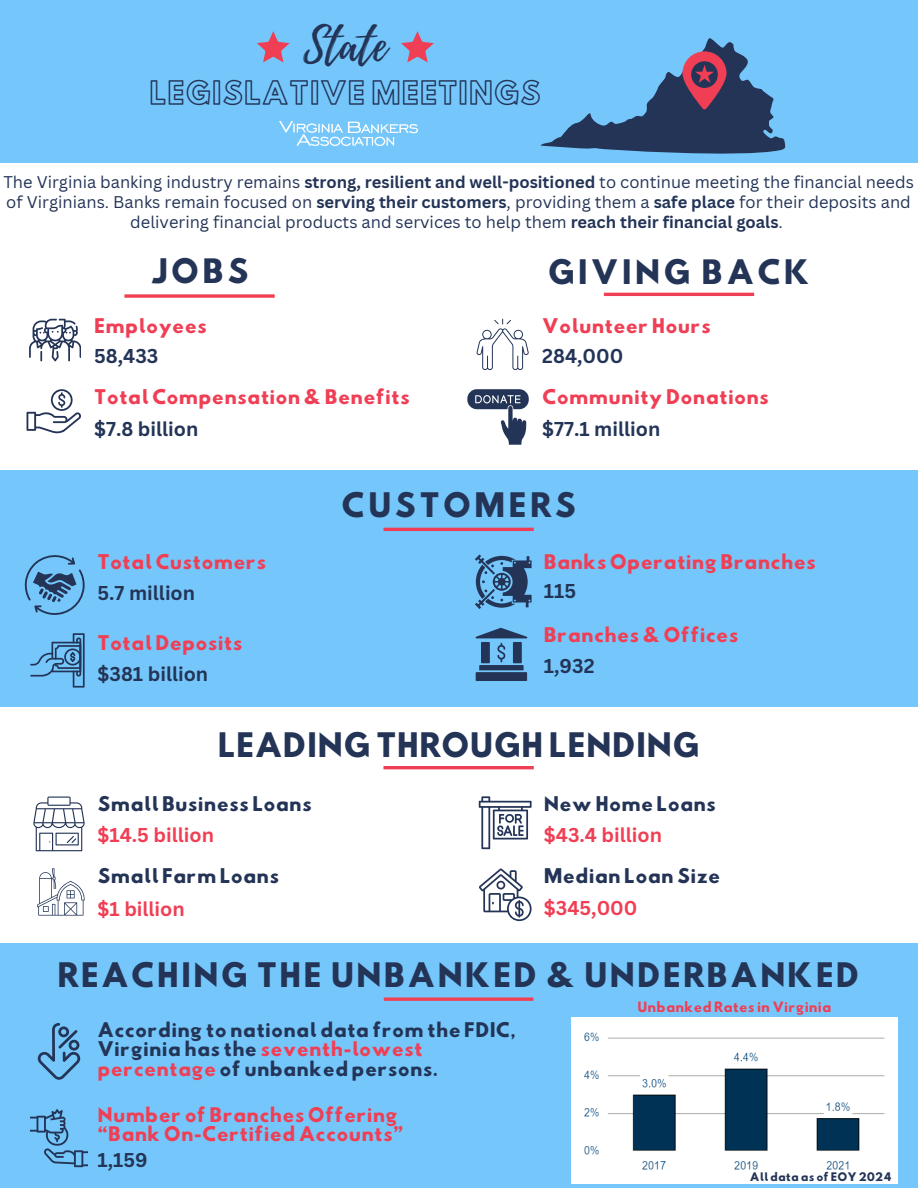
<style>
.page{position:relative;width:918px;height:1188px;background:#fff}
.page>*{position:absolute;margin:0;border:0;box-sizing:border-box;transform-origin:0 0}
.t1{font:44.85px "Playlist Script";color:#233457}
.t2{font:30px "Hussar Bd";letter-spacing:.065em;color:#233457}
.t3{font:30px "Hussar Bd";letter-spacing:.01em;color:#233457}
.t4{font:30px "Hussar Bd";letter-spacing:.1em;color:#233457}
.t5{font:27.9px "Hussar Ekologiczne 1";letter-spacing:.06em;color:#233457}
.t6{font:700 19.5px "Canva Sans";color:#233457}
.t7{font:700 19.5px "Canva Sans";color:#f03f55}
.t8{font:700 19.35px "Canva Sans";color:#233457}
.t9{font:18px/19px "Hussar Bd";letter-spacing:.01em;color:#f03f55}
.t10{font:18px "Hussar Bd";letter-spacing:.01em;color:#233457}
.t11{font:17.85px/19.2px "Hussar Bd";letter-spacing:.01em;color:#233457}
.t12{font:16.5px/20.2px "Canva Sans";color:#233457;text-align:center}
.t13{font:12.6px "Hussar Bd";letter-spacing:.01em;color:#f03f55}
.t14{font:10.5px "Hussar Bd";letter-spacing:.01em;color:#233457}
.s1{font-weight:700}
.s2{color:#f03f55}
</style>
<div class="page">
<div style="left:0;top:470px;width:918px;height:237px;background:#75c7fb"></div>
<hr style="left:383px;top:528px;width:151px;height:3px;background:#f03f55">
<svg style="left:475px;top:554px;width:56px;height:55px"></svg>
<svg style="left:476px;top:628px;width:51px;height:42px"></svg>
<div style="left:476px;top:672px;width:51px;height:9px;background:#233457"></div>
<svg style="left:24px;top:555px;width:61px;height:60px"></svg>
<svg style="left:30px;top:633px;width:54px;height:54px"></svg>
<svg style="left:124px;top:294px;width:151px;height:4px"></svg>
<svg style="left:29px;top:319px;width:52px;height:42px"></svg>
<svg style="left:27px;top:389px;width:54px;height:44px"></svg>
<hr style="left:604px;top:293px;width:150px;height:3px;background:#f03f55">
<svg style="left:476px;top:319px;width:53px;height:51px"></svg>
<svg style="left:467px;top:389px;width:62px;height:55px"></svg>
<div style="left:0;top:0;width:918px;height:162px;background:#75c7fb"></div>
<svg style="left:257px;top:31px;width:32px;height:31px"></svg>
<svg style="left:401px;top:31px;width:33px;height:31px"></svg>
<svg style="left:541px;top:38px;width:244px;height:116px"></svg>
<div style="left:658px;top:112px;width:93px;height:19px;background:#233457"></div>
<img style="left:280px;top:122px;width:138px;height:24px">
<div style="left:0;top:943px;width:918px;height:245px;background:#75c7fb"></div>
<svg style="left:384px;top:997px;width:149px;height:4px"></svg>
<svg style="left:30px;top:1109px;width:58px;height:58px"></svg>
<svg style="left:38px;top:1023px;width:42px;height:57px"></svg>
<img style="left:571px;top:1018px;width:326px;height:165px">
<svg style="left:33px;top:797px;width:52px;height:54px"></svg>
<svg style="left:37px;top:868px;width:48px;height:48px"></svg>
<svg style="left:479px;top:796px;width:53px;height:53px"></svg>
<svg style="left:479px;top:868px;width:53px;height:53px"></svg>
<hr style="left:383px;top:766px;width:151px;height:3px;background:#f03f55">
<h4 class="t1" style="left:304px;top:13px;width:85px">State</h4>
<h4 class="t5" style="left:150px;top:81px;width:392px">LEGISLATIVE MEETINGS</h4>
<p class="t12" style="left:3px;top:171px;width:912px">The Virginia banking industry remains <span class="s1">strong, resilient and well-positioned</span> to continue meeting the financial needs of Virginians. Banks remain focused on <span class="s1">serving their customers</span>, providing them a <span class="s1">safe place</span> for their deposits and delivering financial products and services to help them <span class="s1">reach their financial goals</span>.</p>
<h4 class="t2" style="left:150px;top:256px;width:100px">JOBS</h4>
<p class="t4" style="left:548px;top:257px;width:264px">GIVING BACK</p>
<h4 class="t9" style="left:94px;top:319px;width:114px">Employees</h4>
<h4 class="t9" style="left:542px;top:319px;width:170px">Volunteer Hours</h4>
<p class="t6" style="left:94px;top:342px;width:66px">58,433</p>
<h4 class="t6" style="left:542px;top:342px;width:83px">284,000</h4>
<p class="t9" style="left:94px;top:389px;width:317px">Total Compensation &amp; Benefits</p>
<h4 class="t9" style="left:542px;top:389px;width:228px">Community Donations</h4>
<h4 class="t6" style="left:94px;top:415px;width:106px">$7.8 billion</h4>
<p class="t6" style="left:542px;top:415px;width:119px">$77.1 million</p>
<h1 class="t4" style="left:341px;top:490px;width:236px">CUSTOMERS</h1>
<h5 class="t9" style="left:98px;top:554px;width:170px">Total Customers</h5>
<p class="t9" style="left:544px;top:554px;width:274px">Banks Operating Branches</p>
<p class="t6" style="left:98px;top:579px;width:99px">5.7 million</p>
<p class="t6" style="left:544px;top:577px;width:34px">115</p>
<h2 class="t9" style="left:98px;top:635px;width:147px">Total Deposits</h2>
<h3 class="t9" style="left:544px;top:627px;width:196px">Branches &amp; Offices</h3>
<h2 class="t6" style="left:98px;top:660px;width:112px">$381 billion</h2>
<p class="t6" style="left:544px;top:652px;width:52px">1,932</p>
<h4 class="t3" style="left:218px;top:730px;width:483px">LEADING THROUGH LENDING</h4>
<h4 class="t10" style="left:98px;top:795px;width:216px">Small Business Loans</h4>
<h4 class="t10" style="left:544px;top:795px;width:174px">New Home Loans</h4>
<p class="t7" style="left:98px;top:821px;width:118px">$14.5 billion</p>
<h4 class="t7" style="left:544px;top:821px;width:120px">$43.4 billion</h4>
<p class="t10" style="left:98px;top:866px;width:183px">Small Farm Loans</p>
<p class="t10" style="left:544px;top:866px;width:178px">Median Loan Size</p>
<h4 class="t7" style="left:98px;top:896px;width:89px">$1 billion</h4>
<h2 class="t7" style="left:544px;top:894px;width:95px">$345,000</h2>
<p class="t2" style="left:58px;top:960px;width:804px">REACHING THE UNBANKED &amp; UNDERBANKED</p>
<p class="t11" style="left:98px;top:1023px;width:420px">According to national data from the FDIC,<br>Virginia has the <span class="s2">seventh-lowest percentage</span> of unbanked persons.</p>
<h4 class="t9" style="left:98px;top:1107px;width:307px">Number of Branches Offering “Bank On-Certified Accounts”</h4>
<h4 class="t8" style="left:98px;top:1147px;width:52px">1,159</h4>
<h4 class="t13" style="left:637px;top:1001px;width:195px">Unbanked Rates in Virginia</h4>
<h4 class="t14" style="left:750px;top:1171px;width:143px">All data as of EOY 2024</h4>
</div>
